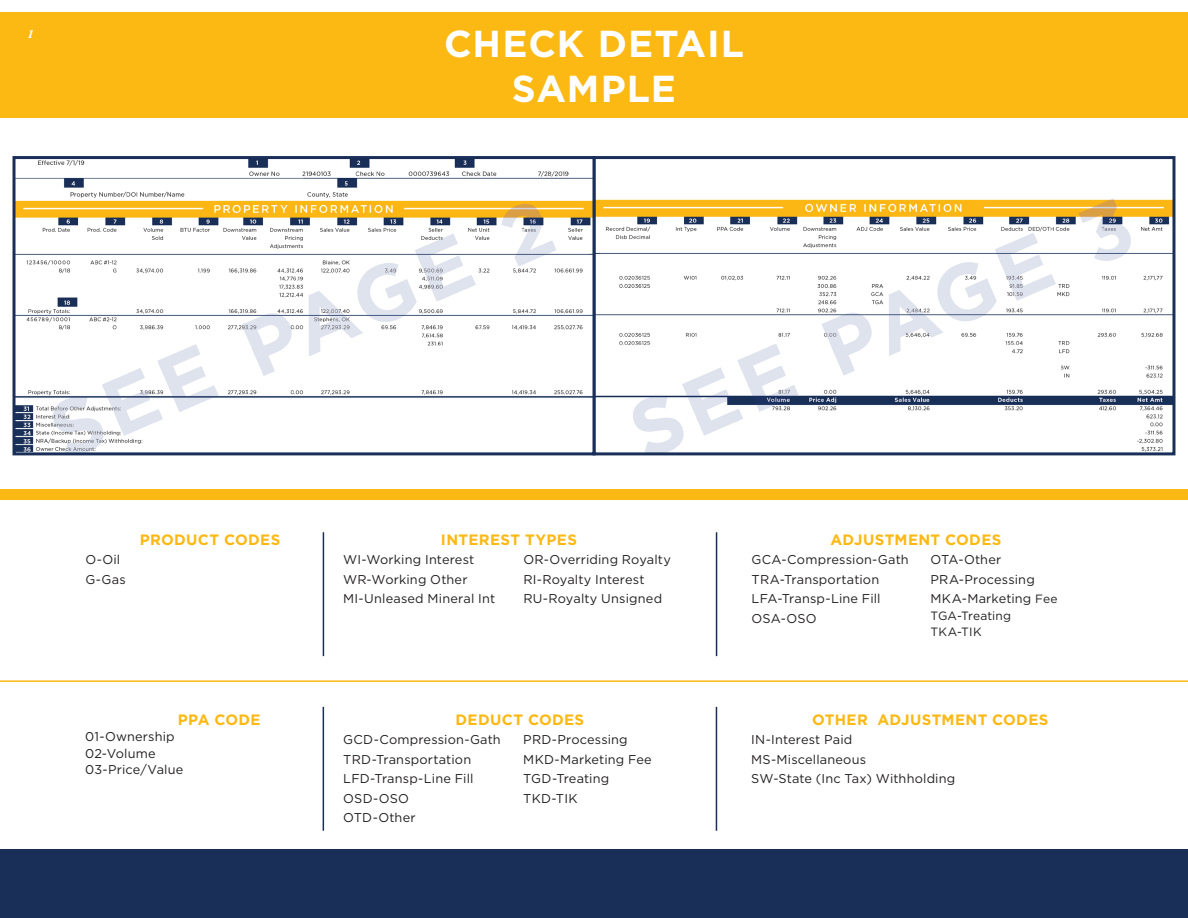
<style>
.page{position:relative;width:1188px;height:918px;background:#fff}
.page>*{position:absolute;margin:0;border:0;box-sizing:border-box;transform-origin:0 0}
.t1{font:700 37.5px "Gotham HTF";letter-spacing:.025em;color:#fff}
.t2{font:700 15px "Gotham HTF";letter-spacing:.025em;color:#fcb813}
.t3{font:12.75px "Gotham HTF";letter-spacing:.01em;color:#231f20}
.t4{font:12px "Gotham HTF";letter-spacing:.01em;color:#231f20}
.t5{font:italic 700 12px "Baskerville";color:#fff}
.s1{font-size:12px}
</style>
<div class="page">
<div style="left:0;top:12px;width:1188px;height:106px;background:#fcb813"></div>
<div style="left:0;top:490px;width:1188px;height:10px;background:#fcb813"></div>
<div style="left:0;top:849px;width:1188px;height:69px;background:#192f58"></div>
<hr style="left:323px;top:532px;width:1px;height:124px;background:#192f58">
<hr style="left:716px;top:532px;width:1px;height:124px;background:#192f58">
<hr style="left:323px;top:707px;width:1px;height:124px;background:#192f58">
<hr style="left:716px;top:707px;width:1px;height:124px;background:#192f58">
<img style="left:17px;top:160px;width:1154px;height:291px">
<div style="left:592px;top:156px;width:583px;height:299px;border:3px solid #192f58"></div>
<div style="left:13px;top:156px;width:583px;height:299px;border:3px solid #192f58"></div>
<hr style="left:0;top:680px;width:1188px;height:2px;background:#fcb813">
<p class="t5" style="left:27px;top:25px;width:8px">1</p>
<p class="t1" style="left:444px;top:22px;width:301px">CHECK DETAIL</p>
<p class="t1" style="left:512px;top:67px;width:166px">SAMPLE</p>
<p class="t3" style="left:85px;top:553px;width:36px">O-Oil</p>
<p class="t3" style="left:85px;top:572px;width:42px">G-Gas</p>
<p class="t2" style="left:140px;top:531px;width:142px">PRODUCT CODES</p>
<p class="t2" style="left:441px;top:531px;width:137px">INTEREST TYPES</p>
<p class="t3" style="left:343px;top:553px;width:133px">WI-Working Interest</p>
<p class="t3" style="left:343px;top:572px;width:126px">WR-Working Other</p>
<p class="t3" style="left:343px;top:592px;width:154px">MI-Unleased Mineral Int</p>
<p class="t3" style="left:523px;top:553px;width:149px">OR-Overriding Royalty</p>
<p class="t3" style="left:523px;top:572px;width:123px">RI-Royalty Interest</p>
<p class="t3" style="left:523px;top:592px;width:140px">RU-Royalty Unsigned</p>
<p class="t2" style="left:830px;top:531px;width:173px">ADJUSTMENT CODES</p>
<p class="t3" style="left:752px;top:553px;width:159px">GCA-Compression-Gath</p>
<p class="t3" style="left:752px;top:572px;width:129px">TRA-Transportation</p>
<p class="t3" style="left:752px;top:592px;width:131px">LFA-Transp-Line Fill</p>
<p class="t3" style="left:752px;top:611px;width:67px">OSA-OSO</p>
<p class="t3" style="left:931px;top:553px;width:72px">OTA-Other</p>
<p class="t3" style="left:931px;top:572px;width:106px">PRA-Processing</p>
<p class="t3" style="left:931px;top:592px;width:129px">MKA-Marketing <span class="s1">Fee</span></p>
<p class="t4" style="left:931px;top:609px;width:82px">TGA-Treating</p>
<p class="t4" style="left:931px;top:625px;width:53px">TKA-TIK</p>
<p class="t2" style="left:178px;top:711px;width:84px">PPA CODE</p>
<p class="t3" style="left:85px;top:730px;width:91px">01-Ownership</p>
<p class="t3" style="left:85px;top:746px;width:72px">02-Volume</p>
<p class="t3" style="left:85px;top:763px;width:100px">03-Price/Value</p>
<p class="t2" style="left:456px;top:711px;width:130px">DEDUCT CODES</p>
<p class="t3" style="left:343px;top:733px;width:159px">GCD-Compression-Gath</p>
<p class="t3" style="left:343px;top:752px;width:129px">TRD-Transportation</p>
<p class="t3" style="left:343px;top:772px;width:132px">LFD-Transp-Line Fill</p>
<p class="t3" style="left:343px;top:791px;width:67px">OSD-OSO</p>
<p class="t3" style="left:343px;top:811px;width:74px">OTD-Other</p>
<p class="t3" style="left:523px;top:733px;width:106px">PRD-Processing</p>
<p class="t3" style="left:523px;top:752px;width:130px">MKD-Marketing Fee</p>
<p class="t3" style="left:523px;top:772px;width:87px">TGD-Treating</p>
<p class="t3" style="left:523px;top:791px;width:56px">TKD-TIK</p>
<p class="t2" style="left:812px;top:711px;width:238px">OTHER ADJUSTMENT CODES</p>
<p class="t3" style="left:751px;top:733px;width:103px">IN-Interest Paid</p>
<p class="t3" style="left:751px;top:752px;width:116px">MS-Miscellaneous</p>
<p class="t3" style="left:751px;top:772px;width:206px">SW-State (Inc Tax) Withholding</p>
</div>
